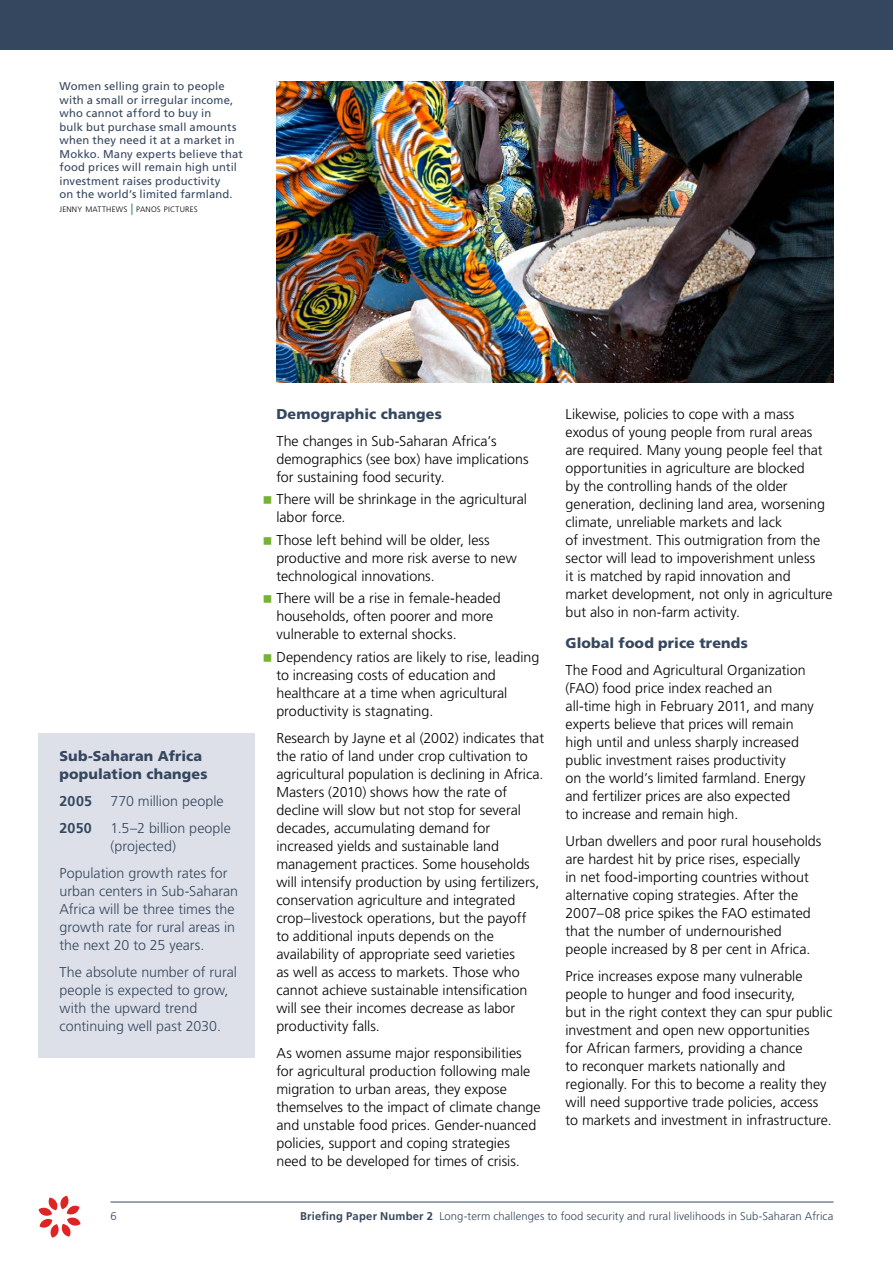
<style>
.page{position:relative;width:893px;height:1263px;background:#fff}
.page>*{position:absolute;margin:0;border:0;box-sizing:border-box;transform-origin:0 0}
.t1{font:300 14.25px/18px "Frutiger LT Std";color:#000}
.t2{font:300 14.25px/18px "Frutiger LT Std";color:#35475e}
.t3{font:900 14.25px/18px "Frutiger LT Std";letter-spacing:.01em;color:#35475e}
.t4{font:700 14.25px "Frutiger LT Std";letter-spacing:.015em;color:#35475e}
.t5{font:11.25px/13.5px "Frutiger LT Std";letter-spacing:.015em;color:#35475e}
.t6{font:300 11.25px "Frutiger LT Std";letter-spacing:.01em;color:#35475e}
.t7{font:300 7.8px "Frutiger LT Std";letter-spacing:.03em;color:#000}
.s1{font-size:11.25px;color:#007438}
.s2{font-weight:700}
</style>
<div class="page">
<img style="left:276px;top:81px;width:557px;height:301px">
<div style="left:38px;top:734px;width:217px;height:324px;background:#dde0e9"></div>
<div style="left:0;top:0;width:893px;height:50px;background:#35475e"></div>
<hr style="left:111px;top:1202px;width:722px;height:1px;background:#35475e">
<svg style="left:39px;top:1196px;width:41px;height:42px"></svg>
<p class="t5" style="left:60px;top:79px;width:185px">Women selling grain to people with a small or irregular income, who cannot afford to buy in<br>bulk but purchase small amounts when they need it at a market in<br>Mokko. Many experts believe that food prices will remain high until investment raises productivity<br>on the world’s limited farmland.</p>
<p class="t7" style="left:60px;top:204px;width:140px">JENNY MATTHEWS <span class="s1">|</span> PANOS PICTURES</p>
<p class="t3" style="left:60px;top:746px;width:149px">Sub-Saharan Africa population changes</p>
<p class="t4" style="left:60px;top:792px;width:34px">2005</p>
<p class="t2" style="left:111px;top:792px;width:115px">770 million people</p>
<p class="t4" style="left:60px;top:819px;width:34px">2050</p>
<p class="t2" style="left:111px;top:819px;width:122px">1.5–2 billion people (projected)</p>
<p class="t2" style="left:60px;top:864px;width:180px">Population growth rates for urban centers in Sub-Saharan<br>Africa will be three times the growth rate for rural areas in the next 20 to 25 years.</p>
<p class="t2" style="left:60px;top:963px;width:179px">The absolute number of rural people is expected to grow, with the upward trend continuing well past 2030.</p>
<p class="t3" style="left:276px;top:404px;width:167px">Demographic changes</p>
<p class="t1" style="left:276px;top:432px;width:254px">The changes in Sub-Saharan Africa’s demographics (see box) have implications for sustaining food security.</p>
<p class="t1" style="left:276px;top:490px;width:252px">There will be shrinkage in the agricultural labor force.</p>
<p class="t1" style="left:276px;top:531px;width:242px">Those left behind will be older, less productive and more risk averse to new technological innovations.</p>
<p class="t1" style="left:276px;top:589px;width:226px">There will be a rise in female-headed households, often poorer and more vulnerable to external shocks.</p>
<p class="t1" style="left:276px;top:648px;width:264px">Dependency ratios are likely to rise, leading to increasing costs of education and healthcare at a time when agricultural productivity is stagnating.</p>
<p class="t1" style="left:276px;top:729px;width:269px">Research by Jayne et al (2002) indicates that the ratio of land under crop cultivation to agricultural population is declining in Africa.<br>Masters (2010) shows how the rate of decline will slow but not stop for several decades, accumulating demand for increased yields and sustainable land management practices. Some households will intensify production by using fertilizers, conservation agriculture and integrated crop–livestock operations, but the payoff<br>to additional inputs depends on the availability of appropriate seed varieties<br>as well as access to markets. Those who cannot achieve sustainable intensification will see their incomes decrease as labor productivity falls.</p>
<p class="t1" style="left:276px;top:1044px;width:266px">As women assume major responsibilities for agricultural production following male migration to urban areas, they expose themselves to the impact of climate change and unstable food prices. Gender-nuanced policies, support and coping strategies need to be developed for times of crisis.</p>
<p class="t1" style="left:566px;top:405px;width:269px">Likewise, policies to cope with a mass exodus of young people from rural areas are required. Many young people feel that opportunities in agriculture are blocked<br>by the controlling hands of the older generation, declining land area, worsening climate, unreliable markets and lack<br>of investment. This outmigration from the sector will lead to impoverishment unless<br>it is matched by rapid innovation and market development, not only in agriculture but also in non-farm activity.</p>
<p class="t3" style="left:566px;top:634px;width:184px">Global food price trends</p>
<p class="t1" style="left:566px;top:661px;width:250px">The Food and Agricultural Organization (FAO) food price index reached an all-time high in February 2011, and many experts believe that prices will remain high until and unless sharply increased public investment raises productivity<br>on the world’s limited farmland. Energy and fertilizer prices are also expected<br>to increase and remain high.</p>
<p class="t1" style="left:566px;top:832px;width:257px">Urban dwellers and poor rural households are hardest hit by price rises, especially<br>in net food-importing countries without alternative coping strategies. After the 2007–08 price spikes the FAO estimated that the number of undernourished people increased by 8 per cent in Africa.</p>
<p class="t1" style="left:566px;top:967px;width:268px">Price increases expose many vulnerable people to hunger and food insecurity,<br>but in the right context they can spur public investment and open new opportunities<br>for African farmers, providing a chance<br>to reconquer markets nationally and regionally. For this to become a reality they will need supportive trade policies, access to markets and investment in infrastructure.</p>
<p class="t6" style="left:111px;top:1209px;width:8px">6</p>
<p class="t6" style="left:300px;top:1209px;width:535px"><span class="s2">Briefing Paper Number 2</span> Long-term challenges to food security and rural livelihoods in Sub-Saharan Africa</p>
</div>
